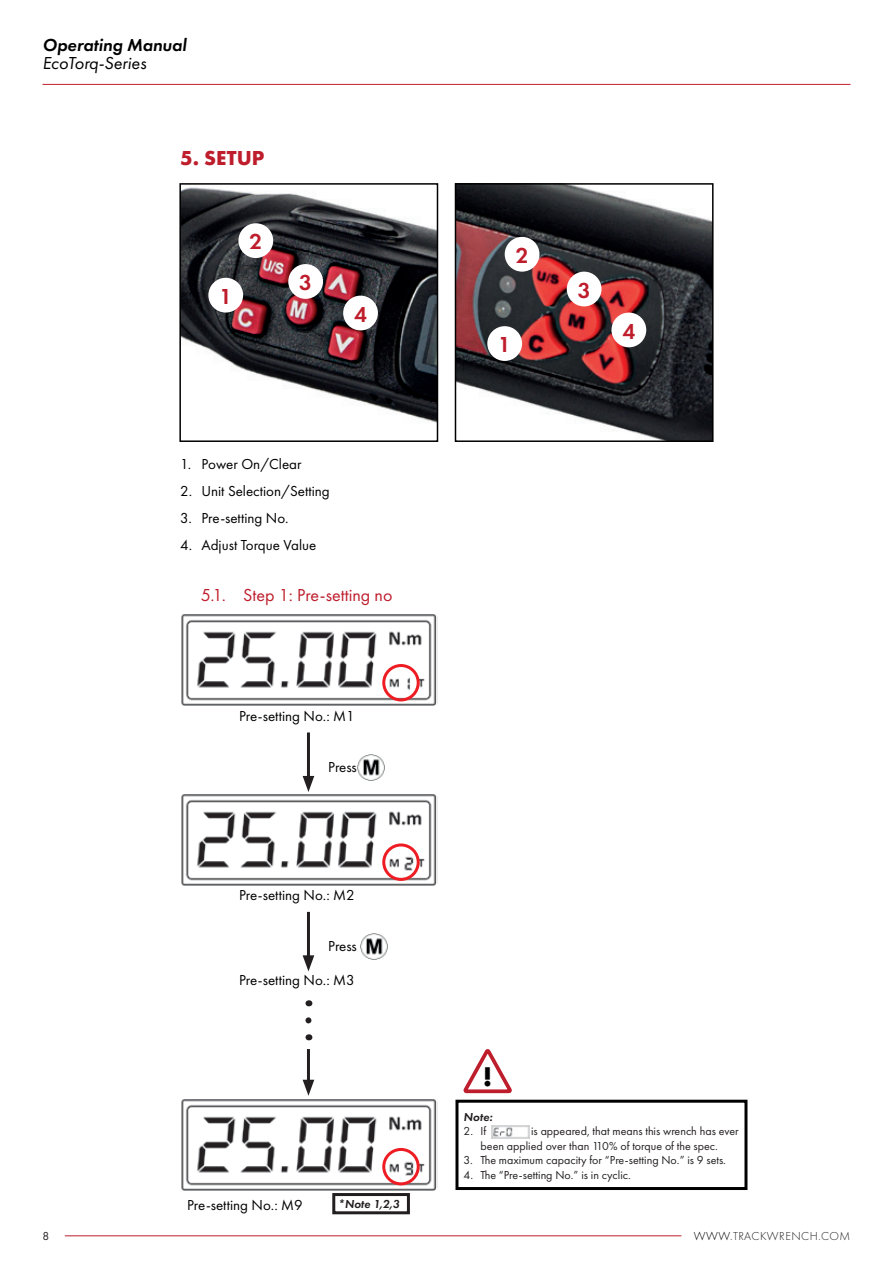
<style>
.page{position:relative;width:893px;height:1263px;background:#fff}
.page>*{position:absolute;margin:0;border:0;box-sizing:border-box;transform-origin:0 0}
.t1{font:700 28.2px "Futura PT";color:#000}
.t2{font:600 22.5px "Futura PT";color:#be1d2c}
.t3{font:700 21px "Futura PT";color:#be1d2c}
.t4{font:18px "Futura PT";color:#be1d2c}
.t5{font:italic 600 18px "Futura PT";color:#000}
.t6{font:italic 18px "Futura PT";color:#000}
.t7{font:15px "Futura PT";color:#000}
.t8{font:12px/14.4px "Futura PT";color:#231f20}
.t9{font:300 12px "Futura PT";letter-spacing:.04em;color:#231f20}
.t10{font:italic 600 12px "Futura PT";color:#231f20}
.s1{color:#000}
</style>
<div class="page">
<img style="left:182px;top:187px;width:253px;height:236px">
<div style="left:179px;top:183px;width:259px;height:259px;border:2px solid #000"></div>
<img style="left:458px;top:186px;width:252px;height:253px">
<div style="left:455px;top:183px;width:258px;height:259px;border:2px solid #000"></div>
<div style="left:487px;top:326px;width:35px;height:35px;background:#fff;border-radius:50%"></div>
<div style="left:505px;top:237px;width:34px;height:35px;background:#fff;border-radius:50%"></div>
<div style="left:567px;top:272px;width:34px;height:34px;background:#fff;border-radius:50%"></div>
<div style="left:611px;top:313px;width:35px;height:34px;background:#fff;border-radius:50%"></div>
<div style="left:208px;top:278px;width:35px;height:35px;background:#fff;border-radius:50%"></div>
<div style="left:238px;top:223px;width:35px;height:35px;background:#fff;border-radius:50%"></div>
<div style="left:288px;top:264px;width:35px;height:35px;background:#fff;border-radius:50%"></div>
<div style="left:343px;top:296px;width:35px;height:34px;background:#fff;border-radius:50%"></div>
<img style="left:181px;top:614px;width:256px;height:92px">
<img style="left:181px;top:794px;width:256px;height:92px">
<img style="left:181px;top:1099px;width:256px;height:92px">
<hr style="left:307px;top:732px;width:3px;height:50px;background:#231f20">
<svg style="left:303px;top:776px;width:11px;height:16px"></svg>
<img style="left:358px;top:754px;width:26px;height:26px">
<hr style="left:307px;top:912px;width:3px;height:49px;background:#231f20">
<svg style="left:303px;top:955px;width:11px;height:16px"></svg>
<img style="left:361px;top:933px;width:26px;height:27px">
<hr style="left:307px;top:1049px;width:3px;height:36px;background:#231f20">
<svg style="left:303px;top:1080px;width:11px;height:16px"></svg>
<svg style="left:305px;top:1020px;width:6px;height:20px"></svg>
<div style="left:382px;top:664px;width:38px;height:37px;border:3px solid #ee1d23;border-radius:50%"></div>
<div style="left:382px;top:843px;width:38px;height:38px;border:3px solid #ee1d23;border-radius:50%"></div>
<div style="left:382px;top:1148px;width:38px;height:37px;border:3px solid #ee1d23;border-radius:50%"></div>
<div style="left:332px;top:1193px;width:78px;height:21px;border:3px solid #231f20"></div>
<div style="left:455px;top:1100px;width:292px;height:90px;border:3px solid #000"></div>
<svg style="left:463px;top:1049px;width:49px;height:45px"></svg>
<hr style="left:65px;top:1235px;width:616px;height:1px;background:#be1d2c">
<hr style="left:43px;top:84px;width:807px;height:1px;background:#be1d2c">
<img style="left:492px;top:1125px;width:37px;height:14px">
<h3 class="t5" style="left:43px;top:33px;width:145px">Operating Manual</h3>
<h3 class="t6" style="left:43px;top:52px;width:105px">EcoTorq-Series</h3>
<h3 class="t3" style="left:180px;top:144px;width:86px">5. SETUP</h3>
<h2 class="t2" style="left:219px;top:282px;width:14px">1</h2>
<h2 class="t2" style="left:249px;top:228px;width:14px">2</h2>
<h2 class="t2" style="left:299px;top:268px;width:14px">3</h2>
<h2 class="t2" style="left:354px;top:300px;width:14px">4</h2>
<p class="t7" style="left:180px;top:455px;width:123px">1. Power On/Clear</p>
<p class="t7" style="left:180px;top:482px;width:151px">2. Unit Selection/Setting</p>
<p class="t7" style="left:180px;top:509px;width:110px">3. Pre-setting No.</p>
<p class="t7" style="left:180px;top:536px;width:138px">4. Adjust Torque Value</p>
<h3 class="t4" style="left:201px;top:584px;width:193px">5.1. Step 1: Pre-setting no</h3>
<p class="t7" style="left:239px;top:707px;width:117px">Pre-setting No.: M1</p>
<p class="t7" style="left:328px;top:758px;width:30px">Press</p>
<p class="t7" style="left:239px;top:886px;width:117px">Pre-setting No.: M2</p>
<p class="t7" style="left:328px;top:937px;width:30px">Press</p>
<p class="t7" style="left:239px;top:971px;width:117px">Pre-setting No.: M3</p>
<p class="t8" style="left:43px;top:1229px;width:8px">8</p>
<p class="t7" style="left:187px;top:1196px;width:117px">Pre-setting No.: M9</p>
<p class="t10" style="left:338px;top:1196px;width:63px">*Note 1,2,3</p>
<h2 class="t2" style="left:516px;top:241px;width:14px">2</h2>
<h2 class="t2" style="left:498px;top:330px;width:14px">1</h2>
<h2 class="t2" style="left:578px;top:276px;width:14px">3</h2>
<h2 class="t2" style="left:622px;top:317px;width:14px">4</h2>
<h1 class="t1" style="left:483px;top:1058px;width:11px">!</h1>
<p class="t10" style="left:464px;top:1109px;width:30px">Note:</p>
<p class="t8" style="left:464px;top:1124px;width:24px">2. If</p>
<p class="t8" style="left:481px;top:1124px;width:260px;text-indent:51px">is appeared, that means this wrench has ever been applied over than 110% of torque of the spec.</p>
<p class="t8" style="left:464px;top:1153px;width:264px">3. The maximum capacity for “Pre-setting No.” is 9 sets.</p>
<p class="t8" style="left:464px;top:1167px;width:169px">4. The “Pre-setting No.” is in cyclic.</p>
<p class="t9" style="left:694px;top:1229px;width:158px"><span class="s1">WWW.</span>TRACKWRENCH.COM</p>
</div>
